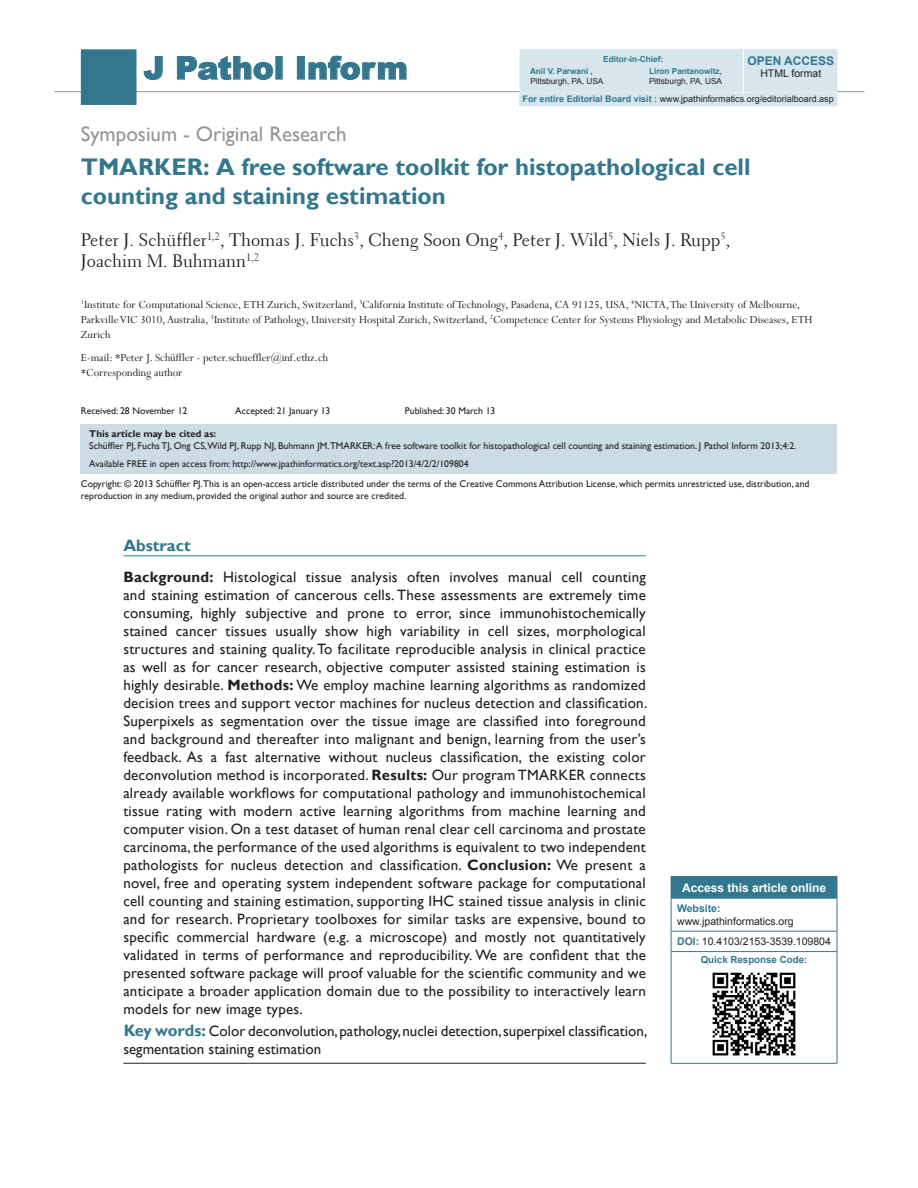
<style>
.page{position:relative;width:918px;height:1188px;background:#fff}
.page>*{position:absolute;margin:0;border:0;box-sizing:border-box;transform-origin:0 0}
.t1{font:900 31.5px "Arial";color:#33778f}
.AT{font:700 24px/28.8px "Gill Sans";color:#33778f}
.AH{font:21px "Gill Sans";color:#939598}
.AU{font:18px/21px "Transitional 521 BT Roman A";color:#231f20}
.Abstract_Heading{font:700 16.5px "Gill Sans";color:#33778f}
.Abstract_text{font:15px/18px "Gill Sans";letter-spacing:.015em;color:#231f20;text-align:justify}
.Keywords{font:15px/18px "Gill Sans";color:#231f20}
.AFF{font:12px/15px "Perpetua";color:#231f20}
.E-mails{font:12px/15px "Perpetua";color:#231f20}
.t2{font:700 12px "Arial";color:#fff}
.t3{font:700 12px "Arial";color:#33778f}
.Web{font:10.5px/12.6px "Arial";color:#231f20}
.DOI{font:10.5px "Arial";color:#231f20}
.HTC{font:9.75px "Gill Sans";color:#231f20}
.CR{font:9.75px/11.7px "Gill Sans";color:#231f20}
.HIS{font:9.75px "Gill Sans";color:#231f20}
.HTC-2{font:700 9.75px "Gill Sans";color:#231f20}
.QRC{font:700 9.75px "Arial";color:#33778f}
.t4{font:9px "Arial";color:#231f20}
.t5{font:700 8.25px "Arial";letter-spacing:-.005em;color:#33778f}
.t6{font:8.25px "Arial";letter-spacing:-.005em;color:#231f20}
.s1{font-weight:700;color:#33778f}
.s2{font-weight:700}
.s3{font-weight:700;font-size:16.5px;color:#33778f}
</style>
<div class="page">
<hr style="left:54px;top:91px;width:810px;height:1px;background:#939598">
<svg style="left:735px;top:85px;width:15px;height:8px"></svg>
<svg style="left:144px;top:56px;width:19px;height:24px"></svg>
<svg style="left:177px;top:56px;width:96px;height:24px"></svg>
<div style="left:276px;top:56px;width:7px;height:23px;border:1px solid #33778f"></div>
<div style="left:297px;top:56px;width:8px;height:23px;border:1px solid #33778f"></div>
<svg style="left:308px;top:56px;width:99px;height:24px"></svg>
<div style="left:520px;top:50px;width:222px;height:42px;background:#d7e5ec"></div>
<div style="left:520px;top:49px;width:222px;height:43px;border:1px solid #d7e5ec"></div>
<div style="left:520px;top:94px;width:317px;height:12px;background:#d7e5ec"></div>
<div style="left:520px;top:93px;width:317px;height:13px;border:1px solid #d7e5ec"></div>
<div style="left:745px;top:50px;width:92px;height:42px;background:#d7e5ec"></div>
<div style="left:744px;top:49px;width:93px;height:43px;border:1px solid #d7e5ec"></div>
<div style="left:81px;top:49px;width:56px;height:56px;background:#33778f;border:1px solid #33778f"></div>
<hr style="left:123px;top:556px;width:523px;height:1px;background:#33778f">
<hr style="left:123px;top:1063px;width:523px;height:1px;background:#231f20">
<div style="left:671px;top:877px;width:166px;height:21px;background:#33778f"></div>
<hr style="left:671px;top:898px;width:1px;height:33px;background:#33778f">
<svg style="left:671px;top:932px;width:1px;height:19px"></svg>
<hr style="left:671px;top:876px;width:166px;height:1px;background:#33778f">
<svg style="left:837px;top:877px;width:1px;height:21px"></svg>
<hr style="left:837px;top:898px;width:1px;height:33px;background:#33778f">
<svg style="left:837px;top:931px;width:1px;height:20px"></svg>
<hr style="left:671px;top:952px;width:1px;height:111px;background:#33778f">
<hr style="left:671px;top:1063px;width:166px;height:1px;background:#33778f">
<hr style="left:671px;top:898px;width:166px;height:1px;background:#33778f">
<hr style="left:671px;top:931px;width:166px;height:1px;background:#33778f">
<hr style="left:671px;top:951px;width:166px;height:1px;background:#33778f">
<hr style="left:837px;top:952px;width:1px;height:111px;background:#33778f">
<img style="left:712px;top:972px;width:84px;height:84px">
<div style="left:81px;top:424px;width:756px;height:49px;background:#cbdce5"></div>
<h1 class="t1" style="left:144px;top:45px;width:266px">J Pathol Inform</h1>
<p class="t5" style="left:603px;top:54px;width:62px">Editor-in-Chief:</p>
<p class="t3" style="left:747px;top:53px;width:88px">OPEN ACCESS</p>
<p class="Web" style="left:760px;top:68px;width:62px">HTML format</p>
<p class="t5" style="left:530px;top:66px;width:64px">Anil V. Parwani ,</p>
<p class="t5" style="left:649px;top:66px;width:74px">Liron Pantanowitz,</p>
<p class="t6" style="left:530px;top:76px;width:74px">Pittsburgh, PA, USA</p>
<p class="t6" style="left:649px;top:76px;width:74px">Pittsburgh, PA, USA</p>
<p class="t4" style="left:523px;top:93px;width:313px"><span class="s1">For entire Editorial Board visit :</span> www.jpathinformatics.org/editorialboard.asp</p>
<p class="AH" style="left:81px;top:122px;width:267px">Symposium - Original Research</p>
<p class="AT" style="left:81px;top:153px;width:671px">TMARKER: A free software toolkit for histopathological cell counting and staining estimation</p>
<p class="AU" style="left:81px;top:230px;width:651px">Peter J. Schüffler<sup>1</sup><sup>,</sup><sup>2</sup>, Thomas J. Fuchs<sup>3</sup>, Cheng Soon Ong<sup>4</sup>, Peter J. Wild<sup>5</sup>, Niels J. Rupp<sup>5</sup>,<br>Joachim M. Buhmann<sup>1</sup><sup>,</sup><sup>2</sup></p>
<p class="AFF" style="left:81px;top:297px;width:733px"><sup>1</sup>Institute for Computational Science, ETH Zurich, Switzerland, <sup>3</sup>California Institute of Technology, Pasadena, CA 91125, USA, <sup>4</sup>NICTA, The University of Melbourne,<br>Parkville VIC 3010, Australia, <sup>5</sup>Institute of Pathology, University Hospital Zurich, Switzerland, <sup>2</sup>Competence Center for Systems Physiology and Metabolic Diseases, ETH<br>Zurich</p>
<p class="E-mails" style="left:81px;top:350px;width:249px">E‑mail: *Peter J. Schüffler - peter.schueffler@inf.ethz.ch *Corresponding author</p>
<p class="HIS" style="left:81px;top:405px;width:108px">Received: 28 November 12</p>
<p class="HIS" style="left:235px;top:405px;width:97px">Accepted: 21 January 13</p>
<p class="HIS" style="left:405px;top:405px;width:92px">Published: 30 March 13</p>
<p class="HTC-2" style="left:89px;top:428px;width:128px">This article may be cited as:</p>
<p class="HTC" style="left:89px;top:440px;width:709px">Schüffler PJ, Fuchs TJ, Ong CS,Wild PJ, Rupp NJ, Buhmann JM.TMARKER: A free software toolkit for histopathological cell counting and staining estimation. J Pathol Inform 2013;4:2.</p>
<p class="HTC" style="left:89px;top:458px;width:381px">Available FREE in open access from: http://www.jpathinformatics.org/text.asp?2013/4/2/2/109804</p>
<p class="CR" style="left:81px;top:478px;width:730px">Copyright: © 2013 Schüffler PJ.This is an open‑access article distributed under the terms of the Creative Commons Attribution License, which permits unrestricted use, distribution, and reproduction in any medium, provided the original author and source are credited.</p>
<p class="Abstract_Heading" style="left:123px;top:536px;width:69px">Abstract</p>
<p class="Abstract_text" style="left:123px;top:568px;width:525px"><span class="s2">Background:</span> Histological tissue analysis often involves manual cell counting and staining estimation of cancerous cells. These assessments are extremely time consuming, highly subjective and prone to error, since immunohistochemically stained cancer tissues usually show high variability in cell sizes, morphological structures and staining quality. To facilitate reproducible analysis in clinical practice as well as for cancer research, objective computer assisted staining estimation is highly desirable. <span class="s2">Methods:</span> We employ machine learning algorithms as randomized decision trees and support vector machines for nucleus detection and classification.<br>Superpixels as segmentation over the tissue image are classified into foreground and background and thereafter into malignant and benign, learning from the user’s feedback. As a fast alternative without nucleus classification, the existing color deconvolution method is incorporated. <span class="s2">Results:</span> Our program TMARKER connects already available workflows for computational pathology and immunohistochemical tissue rating with modern active learning algorithms from machine learning and computer vision. On a test dataset of human renal clear cell carcinoma and prostate carcinoma, the performance of the used algorithms is equivalent to two independent pathologists for nucleus detection and classification. <span class="s2">Conclusion:</span> We present a novel, free and operating system independent software package for computational cell counting and staining estimation, supporting IHC stained tissue analysis in clinic and for research. Proprietary toolboxes for similar tasks are expensive, bound to specific commercial hardware (e.g. a microscope) and mostly not quantitatively validated in terms of performance and reproducibility. We are confident that the presented software package will proof valuable for the scientific community and we anticipate a broader application domain due to the possibility to interactively learn models for new image types.</p>
<p class="Keywords" style="left:123px;top:1023px;width:525px"><span class="s3">Key words:</span> Color deconvolution, pathology, nuclei detection, superpixel classification, segmentation staining estimation</p>
<p class="t2" style="left:682px;top:880px;width:146px">Access this article online</p>
<p class="Web" style="left:677px;top:902px;width:118px"><span class="s1">Website: </span>www.jpathinformatics.org</p>
<p class="DOI" style="left:677px;top:935px;width:155px"><span class="s1">DOI:</span> 10.4103/2153-3539.109804</p>
<p class="QRC" style="left:701px;top:953px;width:108px">Quick Response Code:</p>
</div>
